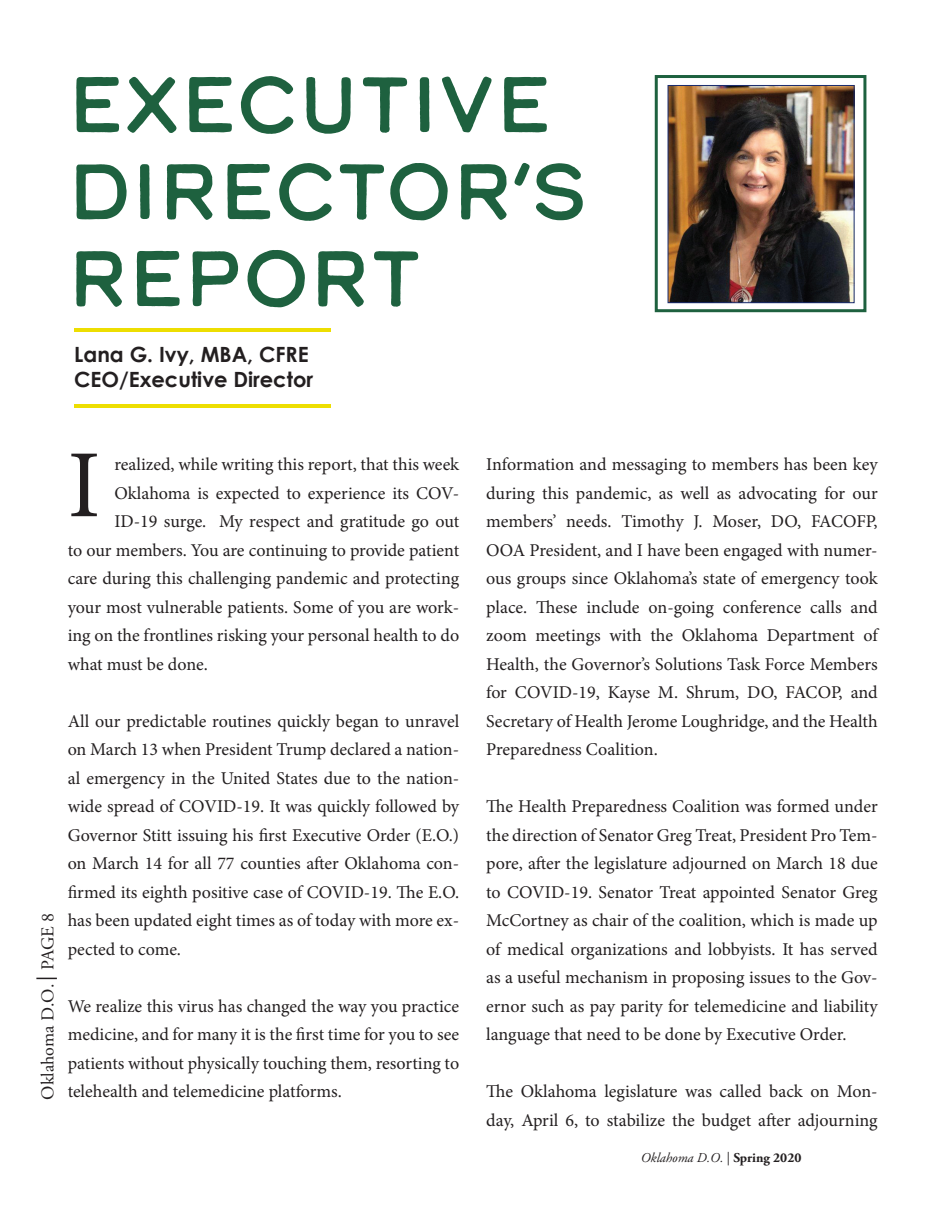
<style>
.page{position:relative;width:945px;height:1215px;background:#fff}
.page>*{position:absolute;margin:0;border:0;box-sizing:border-box;transform-origin:0 0}
.t1{font:96.3px "Minion Pro";color:#231f20}
.t2{font:78px/87px "Calder Dark";color:#1e613f}
.t3{font:700 21px/25.2px "Century Gothic";color:#231f20}
.t4{font:18px/28.5px "Minion Pro";color:#231f20;text-align:justify}
.t5{font:18px "Adobe Garamond Pro";color:#231f20}
.t6{font:italic 13.5px "Adobe Garamond Pro";color:#231f20}
.s1{font-style:normal}
.s2{font-weight:700;font-style:normal}
</style>
<div class="page">
<img style="left:670px;top:87px;width:182px;height:214px">
<div style="left:668px;top:85px;width:186px;height:218px;border:1px solid #192c70"></div>
<div style="left:655px;top:75px;width:211px;height:237px;border:3px solid #1e613f"></div>
<hr style="left:74px;top:328px;width:257px;height:3px;background:#edde01">
<hr style="left:74px;top:405px;width:257px;height:3px;background:#edde01">
<svg style="left:36px;top:978px;width:21px;height:1px"></svg>
<h2 class="t2" style="left:68px;top:59px;width:523px">EXECUTIVE<br>DIRECTOR’S<br>REPORT</h2>
<p class="t3" style="left:74px;top:340px;width:240px">Lana G. Ivy, MBA, CFRE<br>CEO/Executive Director</p>
<h1 class="t1" style="left:68px;top:421px;width:34px">I</h1>
<p class="t4" style="left:114px;top:451px;width:346px">realized, while writing this report, that this week</p>
<p class="t4" style="left:114px;top:479px;width:346px">Oklahoma is expected to experience its COV-</p>
<p class="t4" style="left:114px;top:507px;width:346px">ID-19 surge. My respect and gratitude go out</p>
<p class="t4" style="left:68px;top:536px;width:393px">to our members. You are continuing to provide patient</p>
<p class="t4" style="left:68px;top:564px;width:393px">care during this challenging pandemic and protecting</p>
<p class="t4" style="left:68px;top:593px;width:393px">your most vulnerable patients. Some of you are work-</p>
<p class="t4" style="left:68px;top:621px;width:393px">ing on the frontlines risking your personal health to do</p>
<p class="t4" style="left:68px;top:650px;width:142px">what must be done.</p>
<p class="t5" style="left:37px;top:1100px;width:188px;rotate:-90deg">Oklahoma D.O. PAGE 8</p>
<p class="t4" style="left:68px;top:707px;width:393px">All our predictable routines quickly began to unravel on March 13 when President Trump declared a nation&shy;al emergency in the United States due to the nation&shy;wide spread of COVID-19. It was quickly followed by Governor Stitt issuing his first Executive Order (E.O.) on March 14 for all 77 counties after Oklahoma con&shy;firmed its eighth positive case of COVID-19. The E.O. has been updated eight times as of today with more ex&shy;pected to come.</p>
<p class="t4" style="left:68px;top:992px;width:393px">We realize this virus has changed the way you practice medicine, and for many it is the first time for you to see patients without physically touching them, resorting to telehealth and telemedicine platforms.</p>
<p class="t4" style="left:486px;top:450px;width:393px">Information and messaging to members has been key during this pandemic, as well as advocating for our members’ needs. Timothy J. Moser, DO, FACOFP, OOA President, and I have been engaged with numer&shy;ous groups since Oklahoma’s state of emergency took place. These include on-going conference calls and zoom meetings with the Oklahoma Department of Health, the Governor’s Solutions Task Force Members for COVID-19, Kayse M. Shrum, DO, FACOP, and Secretary of Health Jerome Loughridge, and the Health Preparedness Coalition.</p>
<p class="t4" style="left:486px;top:792px;width:393px">The Health Preparedness Coalition was formed under the direction of Senator Greg Treat, President Pro Tem&shy;pore, after the legislature adjourned on March 18 due to COVID-19. Senator Treat appointed Senator Greg McCortney as chair of the coalition, which is made up of medical organizations and lobbyists. It has served as a useful mechanism in proposing issues to the Gov&shy;ernor such as pay parity for telemedicine and liability language that need to be done by Executive Order.</p>
<p class="t4" style="left:486px;top:1077px;width:393px">The Oklahoma legislature was called back on Mon&shy;day, April 6, to stabilize the budget after adjourning</p>
<p class="t6" style="left:641px;top:1150px;width:162px">Oklahoma D.O. <span class="s1">|</span> <span class="s2">Spring 2020</span></p>
</div>
